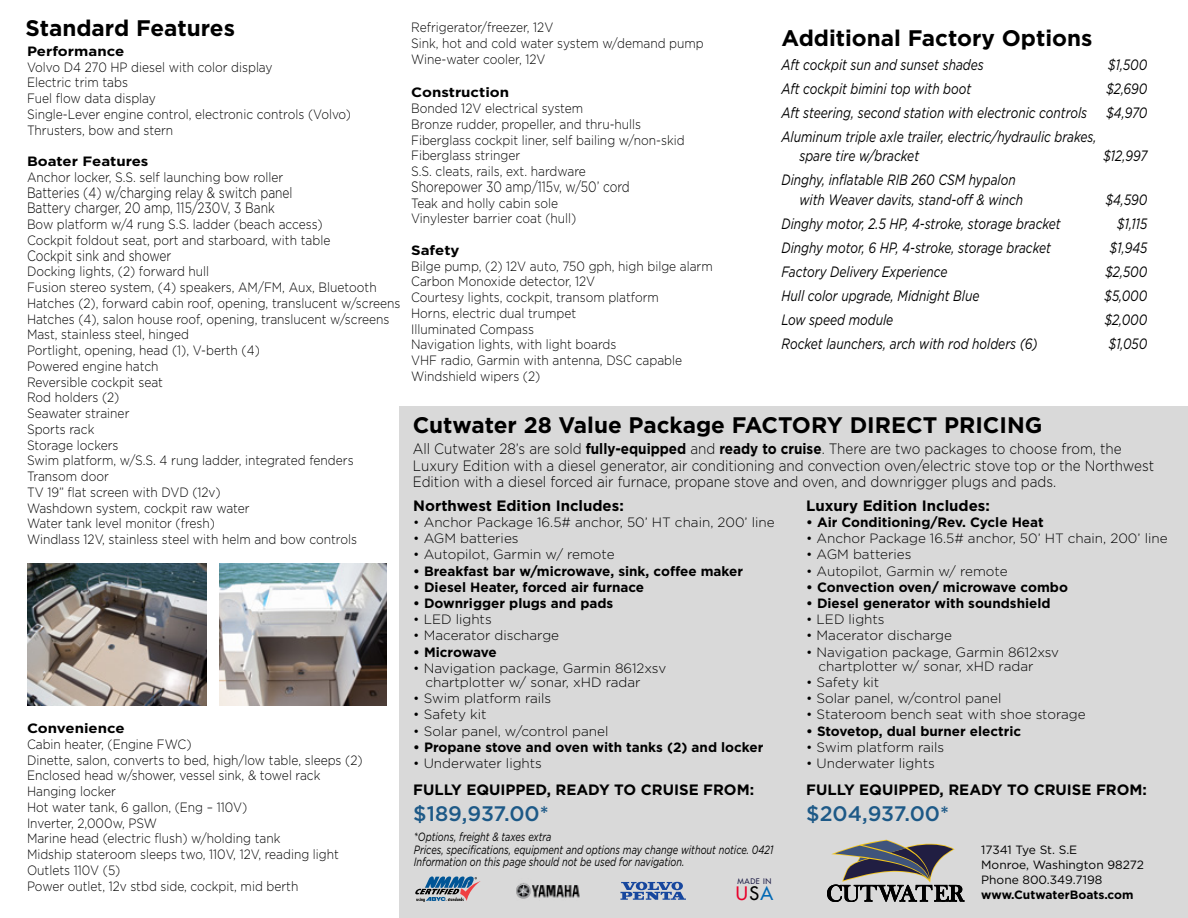
<style>
.page{position:relative;width:1188px;height:918px;background:#fff}
.page>*{position:absolute;margin:0;border:0;box-sizing:border-box;transform-origin:0 0}
.t1{font:700 22.5px "Gotham";color:#000}
.t2{font:500 21px "Gotham";color:#1d5987}
.t3{font:18.15px "Futura";color:#e8002a}
.t4{font:italic 15px/19.5px "Gotham";color:#000;scale:.8 1}
.t5{font:300 15px/16.5px "Gotham";color:#000;scale:.9 1}
.t6{font:300 15px/15.8px "Gotham";color:#000;scale:.8 1}
.t7{font:700 15px "Gotham";color:#000}
.t8{font:300 13.5px/15.8px "Gotham";color:#000;scale:.89 1}
.t9{font:300 13.5px/14.2px "Gotham";color:#000}
.t10{font:700 13.5px "Gotham";color:#000}
.t11{font:700 13.5px "Gotham";color:#000;scale:1.11 1}
.t12{font:700 13.5px "Gotham";letter-spacing:-.02em;color:#000}
.t13{font:italic 12px/12.8px "Gotham";color:#000;scale:.77 1}
.t14{font:12px/15px "Gotham";color:#000}
.t15{font:700 12px "Gotham";color:#000}
.t16{font:7.5px "Futura";letter-spacing:.08em;color:#1a1943}
.s1{font-weight:700}
.s2{color:#000}
.s3{color:#0068b4}
</style>
<div class="page">
<div style="left:400px;top:406px;width:788px;height:512px;background:#d9d9d9"></div>
<svg style="left:827px;top:840px;width:137px;height:62px"></svg>
<img style="left:27px;top:563px;width:179px;height:142px">
<img style="left:219px;top:563px;width:168px;height:142px">
<svg style="left:620px;top:882px;width:66px;height:18px"></svg>
<svg style="left:415px;top:877px;width:66px;height:25px"></svg>
<img style="left:516px;top:883px;width:64px;height:16px">
<h1 class="t1" style="left:26px;top:13px;width:211px">Standard Features</h1>
<p class="t11" style="left:27px;top:42px;width:89px">Performance</p>
<p class="t8" style="left:27px;top:59px;width:366px">Volvo D4 270 HP diesel with color display<br>Electric trim tabs<br>Fuel flow data display<br>Single-Lever engine control, electronic controls (Volvo)<br>Thrusters, bow and stern</p>
<p class="t11" style="left:27px;top:152px;width:111px">Boater Features</p>
<p class="t8" style="left:27px;top:169px;width:290px">Anchor locker, S.S. self launching bow roller</p>
<p class="t6" style="left:27px;top:184px;width:334px">Batteries (4) w/charging relay &amp; switch panel<br>Battery charger, 20 amp, 115/230V, 3 Bank</p>
<p class="t8" style="left:27px;top:216px;width:342px">Bow platform w/4 rung S.S. ladder (beach access)<br>Cockpit foldout seat, port and starboard, with table</p>
<p class="t6" style="left:27px;top:247px;width:182px">Cockpit sink and shower</p>
<p class="t8" style="left:27px;top:263px;width:421px">Docking lights, (2) forward hull<br>Fusion stereo system, (4) speakers, AM/FM, Aux, Bluetooth Hatches (2), forward cabin roof, opening, translucent w/screens Hatches (4), salon house roof, opening, translucent w/screens Mast, stainless steel, hinged<br>Portlight, opening, head (1), V-berth (4)<br>Powered engine hatch<br>Reversible cockpit seat<br>Rod holders (2)<br>Seawater strainer<br>Sports rack<br>Storage lockers<br>Swim platform, w/S.S. 4 rung ladder, integrated fenders Transom door<br>TV 19” flat screen with DVD (12v)<br>Washdown system, cockpit raw water<br>Water tank level monitor (fresh)<br>Windlass 12V, stainless steel with helm and bow controls</p>
<p class="t11" style="left:27px;top:719px;width:89px">Convenience</p>
<p class="t8" style="left:27px;top:736px;width:379px">Cabin heater, (Engine FWC)<br>Dinette, salon, converts to bed, high/low table, sleeps (2)<br>Enclosed head w/shower, vessel sink, &amp; towel rack Hanging locker<br>Hot water tank, 6 gallon, (Eng – 110V)<br>Inverter, 2,000w, PSW<br>Marine head (electric flush) w/holding tank<br>Midship stateroom sleeps two, 110V, 12V, reading light Outlets 110V (5)<br>Power outlet, 12v stbd side, cockpit, mid berth</p>
<p class="t8" style="left:411px;top:19px;width:330px">Refrigerator/freezer, 12V<br>Sink, hot and cold water system w/demand pump<br>Wine-water cooler, 12V</p>
<p class="t11" style="left:411px;top:84px;width:90px">Construction</p>
<p class="t8" style="left:411px;top:100px;width:309px">Bonded 12V electrical system<br>Bronze rudder, propeller, and thru-hulls Fiberglass cockpit liner, self bailing w/non-skid Fiberglass stringer<br>S.S. cleats, rails, ext. hardware</p>
<p class="t6" style="left:411px;top:178px;width:275px">Shorepower 30 amp/115v, w/50’ cord</p>
<p class="t8" style="left:411px;top:195px;width:187px">Teak and holly cabin sole<br>Vinylester barrier coat (hull)</p>
<p class="t11" style="left:411px;top:241px;width:45px">Safety</p>
<p class="t8" style="left:411px;top:258px;width:340px">Bilge pump, (2) 12V auto, 750 gph, high bilge alarm Carbon Monoxide detector, 12V<br>Courtesy lights, cockpit, transom platform<br>Horns, electric dual trumpet<br>Illuminated Compass<br>Navigation lights, with light boards<br>VHF radio, Garmin with antenna, DSC capable Windshield wipers (2)</p>
<h1 class="t1" style="left:781px;top:23px;width:312px">Additional Factory Options</h1>
<p class="t4" style="left:781px;top:54px;width:255px">Aft cockpit sun and sunset shades</p>
<p class="t4" style="left:1108px;top:54px;width:51px">$1,500</p>
<p class="t4" style="left:781px;top:78px;width:239px">Aft cockpit bimini top with boot</p>
<p class="t4" style="left:1106px;top:78px;width:53px">$2,690</p>
<p class="t4" style="left:781px;top:102px;width:384px">Aft steering, second station with electronic controls</p>
<p class="t4" style="left:1107px;top:102px;width:53px">$4,970</p>
<p class="t4" style="left:799px;top:126px;width:373px;text-indent:-18px">Aluminum triple axle trailer, electric/hydraulic brakes, spare tire w/bracket</p>
<p class="t4" style="left:1103px;top:146px;width:56px">$12,997</p>
<p class="t4" style="left:799px;top:170px;width:281px;text-indent:-18px">Dinghy, inflatable RIB 260 CSM hypalon with Weaver davits, stand-off &amp; winch</p>
<p class="t4" style="left:1106px;top:189px;width:54px">$4,590</p>
<p class="t4" style="left:781px;top:213px;width:351px">Dinghy motor, 2.5 HP, 4-stroke, storage bracket</p>
<p class="t4" style="left:1117px;top:213px;width:39px">$1,115</p>
<p class="t4" style="left:781px;top:237px;width:338px">Dinghy motor, 6 HP, 4-stroke, storage bracket</p>
<p class="t4" style="left:1110px;top:237px;width:48px">$1,945</p>
<p class="t4" style="left:781px;top:261px;width:209px">Factory Delivery Experience</p>
<p class="t4" style="left:1105px;top:261px;width:54px">$2,500</p>
<p class="t4" style="left:781px;top:285px;width:249px">Hull color upgrade, Midnight Blue</p>
<p class="t4" style="left:1105px;top:285px;width:55px">$5,000</p>
<p class="t4" style="left:781px;top:309px;width:141px">Low speed module</p>
<p class="t4" style="left:1105px;top:309px;width:55px">$2,000</p>
<p class="t4" style="left:781px;top:333px;width:322px">Rocket launchers, arch with rod holders (6)</p>
<p class="t4" style="left:1109px;top:333px;width:50px">$1,050</p>
<h1 class="t1" style="left:413px;top:410px;width:631px">Cutwater 28 Value Package FACTORY DIRECT PRICING</h1>
<p class="t5" style="left:413px;top:440px;width:825px">All Cutwater 28’s are sold <span class="s1">fully-equipped</span> and <span class="s1">ready to cruise</span>. There are two packages to choose from, the<br>Luxury Edition with a diesel generator, air conditioning and convection oven/electric stove top or the Northwest<br>Edition with a diesel forced air furnace, propane stove and oven, and downrigger plugs and pads.</p>
<p class="t7" style="left:413px;top:496px;width:212px">Northwest Edition Includes:</p>
<p class="t9" style="left:413px;top:515px;width:363px">• Anchor Package 16.5# anchor, 50’ HT chain, 200’ line</p>
<p class="t9" style="left:413px;top:531px;width:107px">• AGM batteries</p>
<p class="t9" style="left:413px;top:547px;width:203px">• Autopilot, Garmin w/ remote</p>
<p class="t10" style="left:413px;top:562px;width:331px">• Breakfast bar w/microwave, sink, coffee maker</p>
<p class="t10" style="left:413px;top:578px;width:232px">• Diesel Heater, forced air furnace</p>
<p class="t10" style="left:413px;top:594px;width:202px">• Downrigger plugs and pads</p>
<p class="t9" style="left:413px;top:612px;width:80px">• LED lights</p>
<p class="t9" style="left:413px;top:628px;width:147px">• Macerator discharge</p>
<p class="t12" style="left:413px;top:643px;width:85px">• Microwave</p>
<p class="t9" style="left:425px;top:661px;width:242px;text-indent:-12px">• Navigation package, Garmin 8612xsv chartplotter w/ sonar, xHD radar</p>
<p class="t9" style="left:413px;top:691px;width:140px">• Swim platform rails</p>
<p class="t9" style="left:413px;top:707px;width:75px">• Safety kit</p>
<p class="t9" style="left:413px;top:723px;width:197px">• Solar panel, w/control panel</p>
<p class="t10" style="left:413px;top:738px;width:352px">• Propane stove and oven with tanks (2) and locker</p>
<p class="t9" style="left:413px;top:756px;width:130px">• Underwater lights</p>
<p class="t7" style="left:413px;top:780px;width:342px">FULLY EQUIPPED, READY TO CRUISE FROM:</p>
<h2 class="t2" style="left:413px;top:799px;width:137px">$189,937.00*</h2>
<p class="t13" style="left:414px;top:830px;width:468px">*Options, freight &amp; taxes extra<br>Prices, specifications, equipment and options may change without notice. 0421<br>Information on this page should not be used for navigation.</p>
<p class="t16" style="left:737px;top:876px;width:36px">MADE IN</p>
<h3 class="t3" style="left:736px;top:882px;width:39px">U<span class="s2">S</span><span class="s3">A</span></h3>
<p class="t7" style="left:806px;top:496px;width:185px">Luxury Edition Includes:</p>
<p class="t10" style="left:806px;top:513px;width:239px">• Air Conditioning/Rev. Cycle Heat</p>
<p class="t9" style="left:806px;top:531px;width:363px">• Anchor Package 16.5# anchor, 50’ HT chain, 200’ line</p>
<p class="t9" style="left:806px;top:547px;width:107px">• AGM batteries</p>
<p class="t9" style="left:806px;top:563px;width:203px">• Autopilot, Garmin w/ remote</p>
<p class="t10" style="left:806px;top:578px;width:263px">• Convection oven/ microwave combo</p>
<p class="t10" style="left:806px;top:594px;width:246px">• Diesel generator with soundshield</p>
<p class="t9" style="left:806px;top:612px;width:80px">• LED lights</p>
<p class="t9" style="left:806px;top:628px;width:147px">• Macerator discharge</p>
<p class="t9" style="left:818px;top:644px;width:242px;text-indent:-12px">• Navigation package, Garmin 8612xsv chartplotter w/ sonar, xHD radar</p>
<p class="t9" style="left:806px;top:675px;width:75px">• Safety kit</p>
<p class="t9" style="left:806px;top:691px;width:197px">• Solar panel, w/control panel</p>
<p class="t9" style="left:806px;top:707px;width:281px">• Stateroom bench seat with shoe storage</p>
<p class="t10" style="left:806px;top:722px;width:217px">• Stovetop, dual burner electric</p>
<p class="t9" style="left:806px;top:740px;width:140px">• Swim platform rails</p>
<p class="t9" style="left:806px;top:756px;width:130px">• Underwater lights</p>
<p class="t7" style="left:806px;top:780px;width:342px">FULLY EQUIPPED, READY TO CRUISE FROM:</p>
<h2 class="t2" style="left:806px;top:799px;width:144px">$204,937.00*</h2>
<p class="t14" style="left:981px;top:842px;width:164px">17341 Tye St. S.E<br>Monroe, Washington 98272<br>Phone 800.349.7198</p>
<p class="t15" style="left:981px;top:886px;width:154px">www.CutwaterBoats.com</p>
</div>
